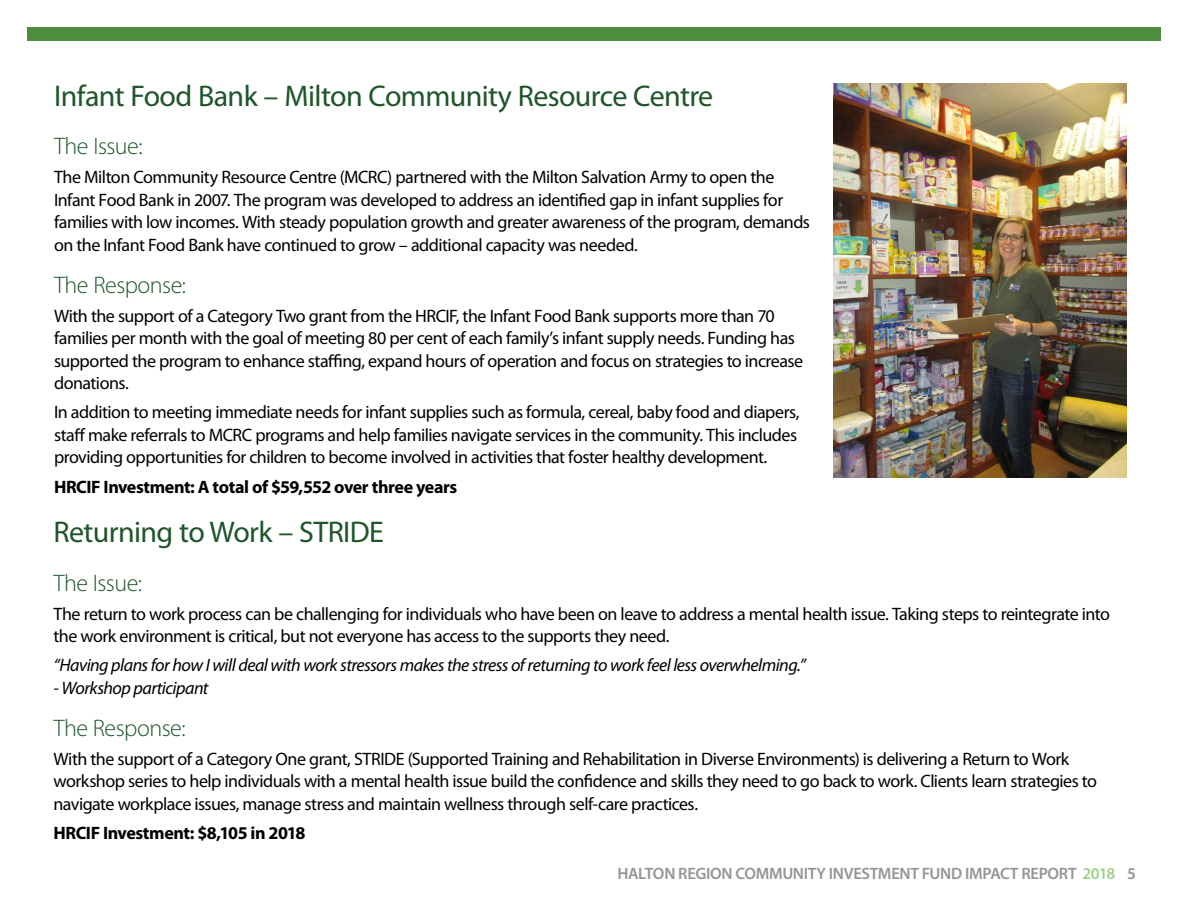
<style>
.page{position:relative;width:1188px;height:918px;background:#fff}
.page>*{position:absolute;margin:0;border:0;box-sizing:border-box;transform-origin:0 0}
.Heading_2{font:30px "Myriad Pro";letter-spacing:-.02em;color:#1e552a}
.Heading_3{font:300 24px "Myriad Pro";letter-spacing:-.02em;color:#1e552a}
.body{font:18px/22.5px "Myriad Pro";letter-spacing:-.03em;color:#000}
.body-2{font:italic 18px "Myriad Pro";letter-spacing:-.03em;color:#000}
.body-3{font:700 18px "Myriad Pro";letter-spacing:-.025em;color:#000}
.t1{font:600 16.5px "Myriad Pro";letter-spacing:-.02em;color:#939598}
.s1{color:#9fd18a}
</style>
<div class="page">
<div style="left:27px;top:27px;width:1134px;height:13px;background:#4e8c40"></div>
<img style="left:834px;top:83px;width:292px;height:394px">
<h2 class="Heading_2" style="left:54px;top:77px;width:661px">Infant Food Bank – Milton Community Resource Centre</h2>
<h3 class="Heading_3" style="left:54px;top:132px;width:90px">The Issue:</h3>
<p class="body" style="left:54px;top:166px;width:758px">The Milton Community Resource Centre (MCRC) partnered with the Milton Salvation Army to open the Infant Food Bank in 2007. The program was developed to address an identified gap in infant supplies for families with low incomes. With steady population growth and greater awareness of the program, demands on the Infant Food Bank have continued to grow – additional capacity was needed.</p>
<h3 class="Heading_3" style="left:54px;top:270px;width:134px">The Response:</h3>
<p class="body" style="left:54px;top:304px;width:751px">With the support of a Category Two grant from the HRCIF, the Infant Food Bank supports more than 70 families per month with the goal of meeting 80 per cent of each family’s infant supply needs. Funding has supported the program to enhance staffing, expand hours of operation and focus on strategies to increase donations.</p>
<p class="body" style="left:54px;top:401px;width:747px">In addition to meeting immediate needs for infant supplies such as formula, cereal, baby food and diapers, staff make referrals to MCRC programs and help families navigate services in the community. This includes providing opportunities for children to become involved in activities that foster healthy development.</p>
<p class="body-3" style="left:54px;top:475px;width:405px">HRCIF Investment: A total of $59,552 over three years</p>
<h2 class="Heading_2" style="left:53px;top:513px;width:332px">Returning to Work – STRIDE</h2>
<h3 class="Heading_3" style="left:53px;top:568px;width:90px">The Issue:</h3>
<p class="body" style="left:53px;top:602px;width:1058px">The return to work process can be challenging for individuals who have been on leave to address a mental health issue. Taking steps to reintegrate into the work environment is critical, but not everyone has access to the supports they need.</p>
<p class="body-2" style="left:53px;top:654px;width:754px">“Having plans for how I will deal with work stressors makes the stress of returning to work feel less overwhelming.”</p>
<p class="body-2" style="left:53px;top:677px;width:157px">- Workshop participant</p>
<h3 class="Heading_3" style="left:53px;top:714px;width:134px">The Response:</h3>
<p class="body" style="left:53px;top:747px;width:1045px">With the support of a Category One grant, STRIDE (Supported Training and Rehabilitation in Diverse Environments) is delivering a Return to Work workshop series to help individuals with a mental health issue build the confidence and skills they need to go back to work. Clients learn strategies to navigate workplace issues, manage stress and maintain wellness through self-care practices.</p>
<p class="body-3" style="left:53px;top:821px;width:254px">HRCIF Investment: $8,105 in 2018</p>
<p class="t1" style="left:618px;top:863px;width:520px">HALTON REGION COMMUNITY INVESTMENT FUND IMPACT REPORT <span class="s1">2018</span> 5</p>
</div>
